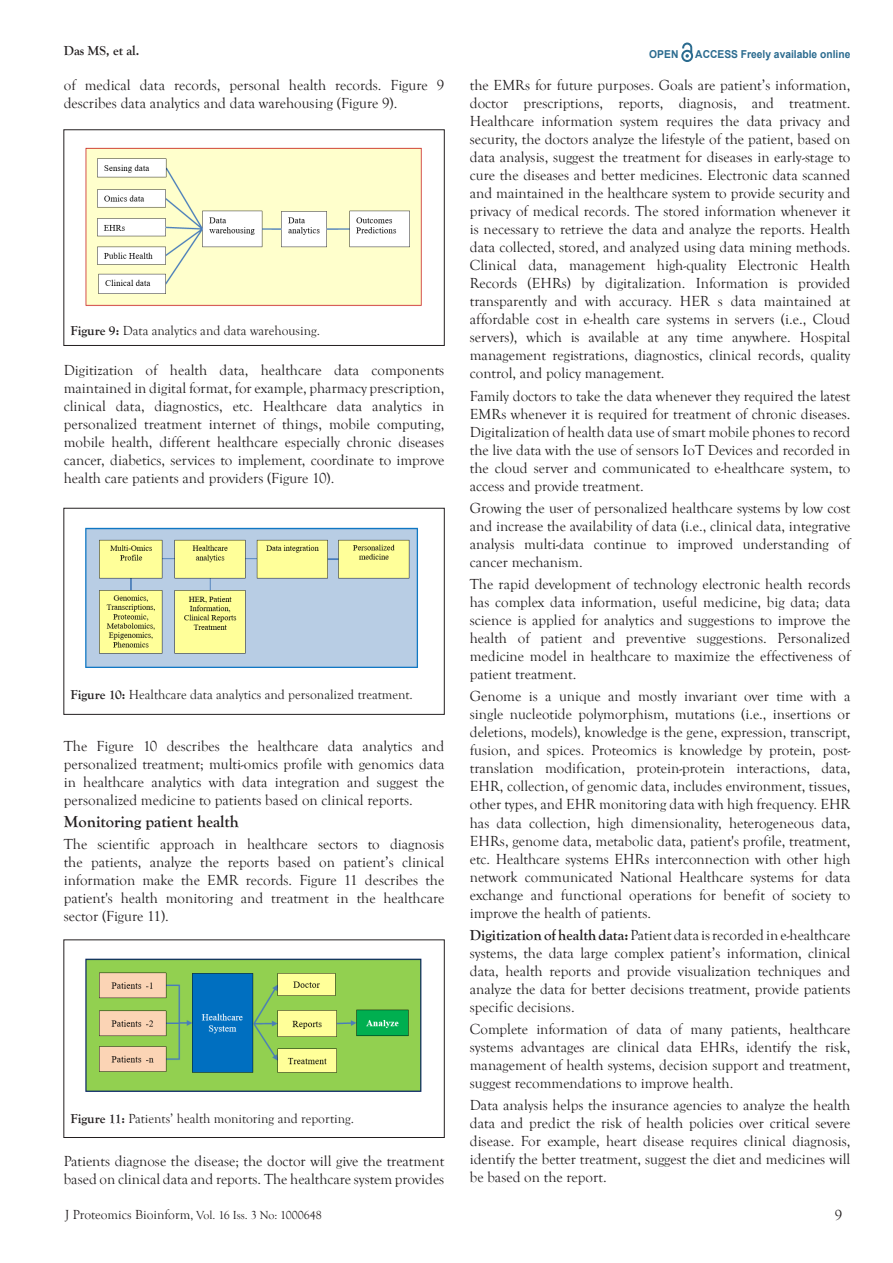
<style>
.page{position:relative;width:893px;height:1263px;background:#fff}
.page>*{position:absolute;margin:0;border:0;box-sizing:border-box;transform-origin:0 0}
.bd{font:700 16.5px "Goudy Old Style T";color:#231f20}
.bd-2{font:15px/18px "Goudy Old Style T";color:#231f20;text-align:justify}
.t1{font:13.5px "Goudy Old Style T";color:#231f20}
.t2{font:700 13.5px "Goudy Old Style T";color:#231f20}
.t3{font:12px "Goudy Old Style T";color:#231f20}
.t4{font:700 10.95px "Arial";color:#2b6b8f;scale:.94 1}
.s1{font-weight:700}
.s2{font-size:13.5px}
</style>
<div class="page">
<svg style="left:681px;top:43px;width:12px;height:19px"></svg>
<img style="left:85px;top:527px;width:333px;height:141px">
<div style="left:64px;top:508px;width:380px;height:206px;border:1px solid #231f20"></div>
<img style="left:85px;top:147px;width:337px;height:159px">
<img style="left:85px;top:958px;width:337px;height:134px">
<p class="t2" style="left:64px;top:43px;width:77px">Das MS, et al.</p>
<p class="t4" style="left:649px;top:47px;width:32px">OPEN</p>
<p class="t4" style="left:695px;top:46px;width:167px">ACCESS Freely available online</p>
<p class="bd-2" style="left:64px;top:77px;width:382px">of medical data records, personal health records. Figure 9 describes data analytics and data warehousing (Figure 9).</p>
<p class="bd-2" style="left:470px;top:77px;width:382px">the EMRs for future purposes. Goals are patient’s information, doctor prescriptions, reports, diagnosis, and treatment.<br>Healthcare information system requires the data privacy and security, the doctors analyze the lifestyle of the patient, based on data analysis, suggest the treatment for diseases in early-stage to cure the diseases and better medicines. Electronic data scanned and maintained in the healthcare system to provide security and privacy of medical records. The stored information whenever it is necessary to retrieve the data and analyze the reports. Health data collected, stored, and analyzed using data mining methods.<br>Clinical data, management high-quality Electronic Health Records (EHRs) by digitalization. Information is provided transparently and with accuracy. HER s data maintained at affordable cost in e-health care systems in servers (i.e., Cloud servers), which is available at any time anywhere. Hospital management registrations, diagnostics, clinical records, quality control, and policy management.</p>
<p class="bd-2" style="left:470px;top:387px;width:382px">Family doctors to take the data whenever they required the latest EMRs whenever it is required for treatment of chronic diseases.<br>Digitalization of health data use of smart mobile phones to record the live data with the use of sensors IoT Devices and recorded in the cloud server and communicated to e-healthcare system, to access and provide treatment.</p>
<p class="bd-2" style="left:470px;top:499px;width:382px">Growing the user of personalized healthcare systems by low cost and increase the availability of data (i.e., clinical data, integrative analysis multi-data continue to improved understanding of cancer mechanism.</p>
<p class="bd-2" style="left:470px;top:576px;width:382px">The rapid development of technology electronic health records has complex data information, useful medicine, big data; data science is applied for analytics and suggestions to improve the health of patient and preventive suggestions. Personalized medicine model in healthcare to maximize the effectiveness of patient treatment.</p>
<p class="bd-2" style="left:470px;top:688px;width:382px">Genome is a unique and mostly invariant over time with a single nucleotide polymorphism, mutations (i.e., insertions or deletions, models), knowledge is the gene, expression, transcript, fusion, and spices. Proteomics is knowledge by protein, post&shy;translation modification, protein-protein interactions, data, EHR, collection, of genomic data, includes environment, tissues, other types, and EHR monitoring data with high frequency. EHR has data collection, high dimensionality, heterogeneous data, EHRs, genome data, metabolic data, patient's profile, treatment, etc. Healthcare systems EHRs interconnection with other high network communicated National Healthcare systems for data exchange and functional operations for benefit of society to improve the health of patients.</p>
<p class="bd-2" style="left:470px;top:926px;width:382px"><span class="s1">Digitization of health data:</span> Patient data is recorded in e-healthcare systems, the data large complex patient’s information, clinical data, health reports and provide visualization techniques and analyze the data for better decisions treatment, provide patients specific decisions.</p>
<p class="bd-2" style="left:470px;top:1020px;width:382px">Complete information of data of many patients, healthcare systems advantages are clinical data EHRs, identify the risk, management of health systems, decision support and treatment, suggest recommendations to improve health.</p>
<p class="bd-2" style="left:470px;top:1097px;width:382px">Data analysis helps the insurance agencies to analyze the health data and predict the risk of health policies over critical severe disease. For example, heart disease requires clinical diagnosis, identify the better treatment, suggest the diet and medicines will be based on the report.</p>
<p class="t1" style="left:70px;top:323px;width:251px"><span class="s1">Figure 9:</span> Data analytics and data warehousing.</p>
<p class="bd-2" style="left:64px;top:362px;width:382px">Digitization of health data, healthcare data components maintained in digital format, for example, pharmacy prescription, clinical data, diagnostics, etc. Healthcare data analytics in personalized treatment internet of things, mobile computing, mobile health, different healthcare especially chronic diseases cancer, diabetics, services to implement, coordinate to improve health care patients and providers (Figure 10).</p>
<p class="t1" style="left:70px;top:687px;width:344px"><span class="s1">Figure 10:</span> Healthcare data analytics and personalized treatment.</p>
<p class="bd-2" style="left:64px;top:737px;width:382px">The Figure 10 describes the healthcare data analytics and personalized treatment; multi-omics profile with genomics data in healthcare analytics with data integration and suggest the personalized medicine to patients based on clinical reports.</p>
<p class="bd" style="left:64px;top:812px;width:177px">Monitoring patient health</p>
<p class="bd-2" style="left:64px;top:835px;width:382px">The scientific approach in healthcare sectors to diagnosis the patients, analyze the reports based on patient’s clinical information make the EMR records. Figure 11 describes the patient's health monitoring and treatment in the healthcare sector (Figure 11).</p>
<p class="t1" style="left:70px;top:1111px;width:285px"><span class="s1">Figure 11:</span> Patients’ health monitoring and reporting.</p>
<p class="bd-2" style="left:64px;top:1152px;width:382px">Patients diagnose the disease; the doctor will give the treatment based on clinical data and reports. The healthcare system provides</p>
<p class="t3" style="left:65px;top:1208px;width:258px"><span class="s2">J Proteomics Bioinform</span>, Vol. 16 Iss. 3 No: 1000648</p>
<p class="bd-2" style="left:835px;top:1207px;width:9px">9</p>
</div>
